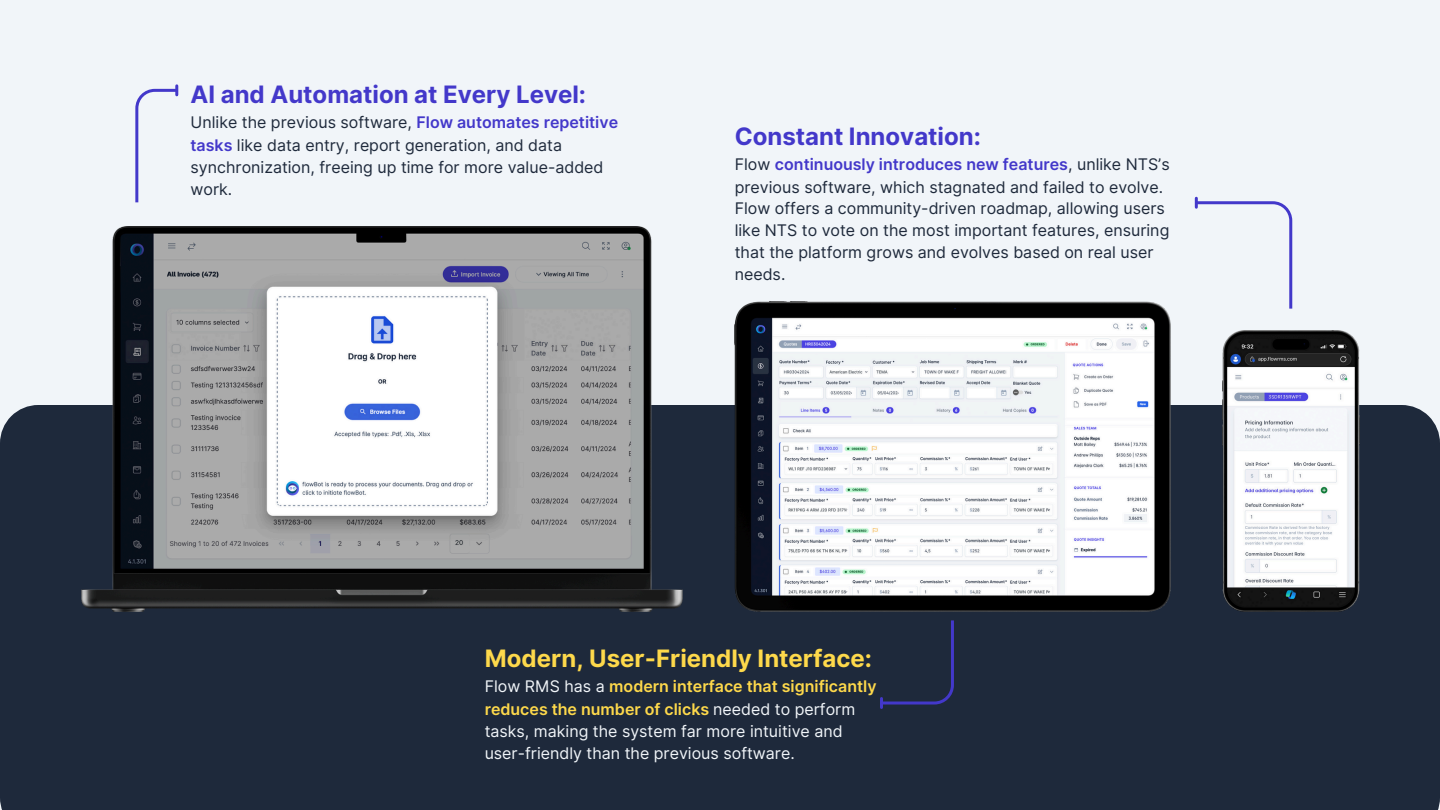
<style>
.page{position:relative;width:1440px;height:810px;background:#f1f5f9}
.page>*{position:absolute;margin:0;border:0;box-sizing:border-box;transform-origin:0 0}
.t1{font:700 24px "Inter";color:#4338ca}
.t2{font:700 24px "Inter";color:#fed94b}
.t3{font:16px/21.9px "Inter";color:#1e293b}
.t4{font:16px/22.2px "Inter";color:#f1f5f9}
.s1{font-weight:600;color:#4338ca}
.s2{font-weight:600;color:#fed94b}
</style>
<div class="page">
<div style="left:0;top:405px;width:1440px;height:405px;background:#1e293b"></div>
<img style="left:1223px;top:331px;width:136px;height:281px">
<img style="left:81px;top:227px;width:601px;height:384px">
<img style="left:735px;top:302px;width:435px;height:310px">
<svg style="left:135px;top:86px;width:44px;height:117px"></svg>
<svg style="left:879px;top:617px;width:76px;height:91px;background:#202944"></svg>
<svg style="left:1194px;top:198px;width:99px;height:111px"></svg>
<p class="t1" style="left:191px;top:80px;width:397px">AI and Automation at Every Level:</p>
<p class="t3" style="left:191px;top:111px;width:429px;line-height:22.2px">Unlike the previous software, <span class="s1">Flow automates repetitive tasks</span> like data entry, report generation, and data synchronization, freeing up time for more value-added work.</p>
<p class="t1" style="left:735px;top:122px;width:248px">Constant Innovation:</p>
<p class="t3" style="left:735px;top:153px;width:437px">Flow <span class="s1">continuously introduces new features</span>, unlike NTS’s previous software, which stagnated and failed to evolve.<br>Flow offers a community-driven roadmap, allowing users like NTS to vote on the most important features, ensuring that the platform grows and evolves based on real user needs.</p>
<h1 class="t2" style="left:485px;top:644px;width:389px">Modern, User-Friendly Interface:</h1>
<h1 class="t4" style="left:485px;top:675px;width:393px">Flow RMS has a <span class="s2">modern interface that significantly reduces the number of clicks</span> needed to perform tasks, making the system far more intuitive and user-friendly than the previous software.</h1>
</div>
